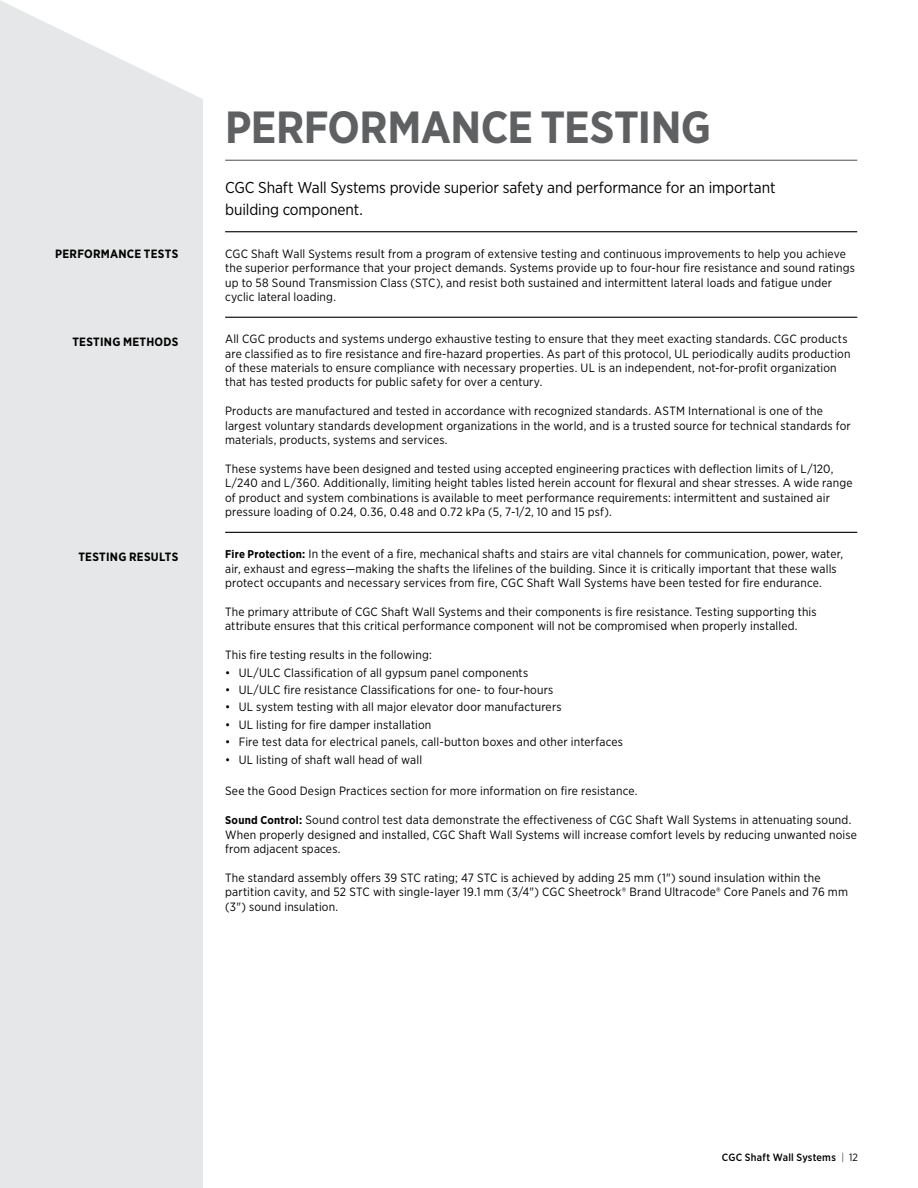
<style>
.page{position:relative;width:918px;height:1188px;background:#fff}
.page>*{position:absolute;margin:0;border:0;box-sizing:border-box;transform-origin:0 0}
.t1{font:700 45px "Gotham Narrow";letter-spacing:-.01em;color:#5f6062}
.t2{font:15.75px/22.5px "Gotham Narrow";letter-spacing:-.005em;color:#000}
.t3{font:12px/14.4px "Gotham Narrow";letter-spacing:.015em;color:#000}
.t4{font:700 12px "Gotham Narrow";letter-spacing:.02em;color:#000}
.t5{font:500 10.5px "Gotham Narrow";letter-spacing:.025em;color:#000}
.s1{font-weight:700;font-size:11.25px}
.s2{font-weight:300}
.s3{font-weight:400}
</style>
<div class="page">
<div style="left:0;top:0;width:203px;height:1188px;background:#e6e7e8"></div>
<hr style="left:225px;top:160px;width:632px;height:1px;background:#5f6062">
<hr style="left:225px;top:231px;width:632px;height:1px;background:#000">
<hr style="left:225px;top:317px;width:632px;height:1px;background:#000">
<hr style="left:225px;top:532px;width:632px;height:1px;background:#000">
<p class="t4" style="left:55px;top:246px;width:125px">PERFORMANCE TESTS</p>
<p class="t4" style="left:72px;top:334px;width:107px">TESTING METHODS</p>
<p class="t4" style="left:78px;top:549px;width:101px">TESTING RESULTS</p>
<h1 class="t1" style="left:225px;top:99px;width:488px">PERFORMANCE TESTING</h1>
<h2 class="t2" style="left:225px;top:176px;width:552px">CGC Shaft Wall Systems provide superior safety and performance for an important building component.</h2>
<p class="t3" style="left:225px;top:246px;width:631px">CGC Shaft Wall Systems result from a program of extensive testing and continuous improvements to help you achieve the superior performance that your project demands. Systems provide up to four-hour fire resistance and sound ratings up to 58 Sound Transmission Class (STC), and resist both sustained and intermittent lateral loads and fatigue under cyclic lateral loading.</p>
<p class="t3" style="left:225px;top:332px;width:627px">All CGC products and systems undergo exhaustive testing to ensure that they meet exacting standards. CGC products are classified as to fire resistance and fire-hazard properties. As part of this protocol, UL periodically audits production of these materials to ensure compliance with necessary properties. UL is an independent, not-for-profit organization that has tested products for public safety for over a century.</p>
<p class="t3" style="left:225px;top:404px;width:627px">Products are manufactured and tested in accordance with recognized standards. ASTM International is one of the largest voluntary standards development organizations in the world, and is a trusted source for technical standards for materials, products, systems and services.</p>
<p class="t3" style="left:225px;top:461px;width:629px">These systems have been designed and tested using accepted engineering practices with deflection limits of L/120, L/240 and L/360. Additionally, limiting height tables listed herein account for flexural and shear stresses. A wide range of product and system combinations is available to meet performance requirements: intermittent and sustained air pressure loading of 0.24, 0.36, 0.48 and 0.72 kPa (5, 7-1/2, 10 and 15 psf).</p>
<p class="t3" style="left:225px;top:547px;width:620px"><span class="s1">Fire Protection:</span> In the event of a fire, mechanical shafts and stairs are vital channels for communication, power, water, air, exhaust and egress—making the shafts the lifelines of the building. Since it is critically important that these walls protect occupants and necessary services from fire, CGC Shaft Wall Systems have been tested for fire endurance.</p>
<p class="t3" style="left:225px;top:604px;width:593px">The primary attribute of CGC Shaft Wall Systems and their components is fire resistance. Testing supporting this attribute ensures that this critical performance component will not be compromised when properly installed.</p>
<p class="t3" style="left:225px;top:648px;width:208px">This fire testing results in the following:</p>
<p class="t3" style="left:225px;top:665px;width:305px">• UL/ULC Classification of all gypsum panel components</p>
<p class="t3" style="left:225px;top:682px;width:330px">• UL/ULC fire resistance Classifications for one- to four-hours</p>
<p class="t3" style="left:225px;top:700px;width:338px">• UL system testing with all major elevator door manufacturers</p>
<p class="t3" style="left:225px;top:717px;width:208px">• UL listing for fire damper installation</p>
<p class="t3" style="left:225px;top:735px;width:399px">• Fire test data for electrical panels, call-button boxes and other interfaces</p>
<p class="t3" style="left:225px;top:752px;width:198px">• UL listing of shaft wall head of wall</p>
<p class="t3" style="left:225px;top:784px;width:414px">See the Good Design Practices section for more information on fire resistance.</p>
<p class="t3" style="left:225px;top:813px;width:633px"><span class="s1">Sound Control:</span> Sound control test data demonstrate the effectiveness of CGC Shaft Wall Systems in attenuating sound.<br>When properly designed and installed, CGC Shaft Wall Systems will increase comfort levels by reducing unwanted noise from adjacent spaces.</p>
<p class="t3" style="left:225px;top:870px;width:624px">The standard assembly offers 39 STC rating; 47 STC is achieved by adding 25 mm (1") sound insulation within the partition cavity, and 52 STC with single-layer 19.1 mm (3/4") CGC Sheetrock® Brand Ultracode® Core Panels and 76 mm (3") sound insulation.</p>
<p class="t5" style="left:722px;top:1151px;width:138px">CGC Shaft Wall Systems <span class="s2">|</span> <span class="s3">12</span></p>
</div>
